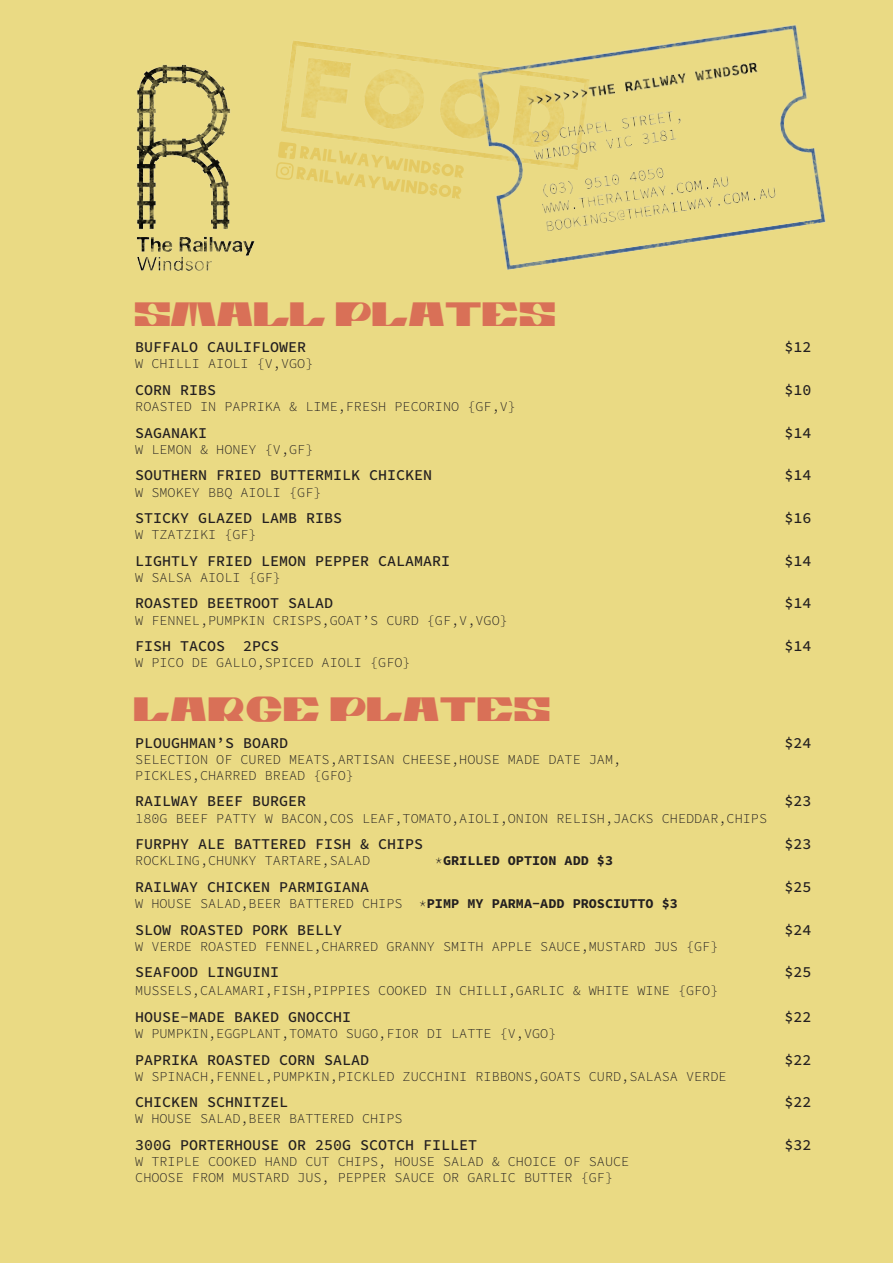
<style>
.page{position:relative;width:893px;height:1263px;background:#eada84}
.page>*{position:absolute;margin:0;border:0;box-sizing:border-box;transform-origin:0 0}
.t1{font:27px "CHONKODISPLAY";color:#d97057}
.t2{font:15px "Source Code Variable";color:#231f20}
.t3{font:13.5px/16.2px "Source Code Variable";color:#231f20}
</style>
<div class="page">
<img style="left:136px;top:65px;width:119px;height:206px">
<img style="left:281px;top:41px;width:151px;height:101px">
<img style="left:432px;top:24px;width:394px;height:246px">
<svg style="left:276px;top:142px;width:188px;height:57px"></svg>
<h1 class="t1" style="left:135px;top:292px;width:424px">SMALL PLATES</h1>
<p class="t2" style="left:135px;top:336px;width:173px">BUFFALO CAULIFLOWER</p>
<p class="t2" style="left:784px;top:336px;width:28px">$12</p>
<p class="t3" style="left:135px;top:356px;width:180px">W CHILLI AIOLI {V,VGO}</p>
<p class="t2" style="left:135px;top:379px;width:82px">CORN RIBS</p>
<p class="t2" style="left:784px;top:379px;width:28px">$10</p>
<p class="t3" style="left:135px;top:399px;width:382px">ROASTED IN PAPRIKA &amp; LIME,FRESH PECORINO {GF,V}</p>
<p class="t2" style="left:135px;top:422px;width:73px">SAGANAKI</p>
<p class="t2" style="left:784px;top:422px;width:28px">$14</p>
<p class="t3" style="left:135px;top:442px;width:180px">W LEMON &amp; HONEY {V,GF}</p>
<p class="t2" style="left:135px;top:464px;width:299px">SOUTHERN FRIED BUTTERMILK CHICKEN</p>
<p class="t2" style="left:784px;top:464px;width:28px">$14</p>
<p class="t3" style="left:135px;top:484px;width:188px">W SMOKEY BBQ AIOLI {GF}</p>
<p class="t2" style="left:135px;top:507px;width:209px">STICKY GLAZED LAMB RIBS</p>
<p class="t2" style="left:784px;top:507px;width:28px">$16</p>
<p class="t3" style="left:135px;top:527px;width:123px">W TZATZIKI {GF}</p>
<p class="t2" style="left:135px;top:550px;width:317px">LIGHTLY FRIED LEMON PEPPER CALAMARI</p>
<p class="t2" style="left:784px;top:550px;width:28px">$14</p>
<p class="t3" style="left:135px;top:570px;width:147px">W SALSA AIOLI {GF}</p>
<p class="t2" style="left:135px;top:592px;width:200px">ROASTED BEETROOT SALAD</p>
<p class="t2" style="left:784px;top:592px;width:28px">$14</p>
<p class="t3" style="left:135px;top:612px;width:374px">W FENNEL,PUMPKIN CRISPS,GOAT’S CURD {GF,V,VGO}</p>
<p class="t2" style="left:135px;top:635px;width:146px">FISH TACOS 2PCS</p>
<p class="t2" style="left:784px;top:635px;width:28px">$14</p>
<p class="t3" style="left:135px;top:655px;width:277px">W PICO DE GALLO,SPICED AIOLI {GFO}</p>
<h1 class="t1" style="left:135px;top:687px;width:419px">LARGE PLATES</h1>
<p class="t2" style="left:135px;top:732px;width:154px">PLOUGHMAN’S BOARD</p>
<p class="t2" style="left:784px;top:732px;width:28px">$24</p>
<p class="t3" style="left:135px;top:751px;width:488px">SELECTION OF CURED MEATS,ARTISAN CHEESE,HOUSE MADE DATE JAM,<br>PICKLES,CHARRED BREAD {GFO}</p>
<p class="t2" style="left:135px;top:790px;width:173px">RAILWAY BEEF BURGER</p>
<p class="t2" style="left:784px;top:790px;width:28px">$23</p>
<p class="t3" style="left:135px;top:810px;width:633px">180G BEEF PATTY W BACON,COS LEAF,TOMATO,AIOLI,ONION RELISH,JACKS CHEDDAR,CHIPS</p>
<p class="t2" style="left:135px;top:833px;width:290px">FURPHY ALE BATTERED FISH &amp; CHIPS</p>
<p class="t2" style="left:784px;top:833px;width:28px">$23</p>
<p class="t3" style="left:135px;top:853px;width:236px">ROCKLING,CHUNKY TARTARE,SALAD</p>
<p class="t3" style="left:435px;top:853px;width:180px">*GRILLED OPTION ADD $3</p>
<p class="t2" style="left:135px;top:876px;width:236px">RAILWAY CHICKEN PARMIGIANA</p>
<p class="t2" style="left:784px;top:876px;width:28px">$25</p>
<p class="t3" style="left:135px;top:896px;width:544px">W HOUSE SALAD,BEER BATTERED CHIPS *PIMP MY PARMA-ADD PROSCIUTTO $3</p>
<p class="t2" style="left:135px;top:919px;width:209px">SLOW ROASTED PORK BELLY</p>
<p class="t2" style="left:784px;top:919px;width:28px">$24</p>
<p class="t3" style="left:135px;top:938px;width:585px">W VERDE ROASTED FENNEL,CHARRED GRANNY SMITH APPLE SAUCE,MUSTARD JUS {GF}</p>
<p class="t2" style="left:135px;top:961px;width:146px">SEAFOOD LINGUINI</p>
<p class="t2" style="left:784px;top:961px;width:28px">$25</p>
<p class="t3" style="left:135px;top:983px;width:585px">MUSSELS,CALAMARI,FISH,PIPPIES COOKED IN CHILLI,GARLIC &amp; WHITE WINE {GFO}</p>
<p class="t2" style="left:135px;top:1006px;width:218px">HOUSE-MADE BAKED GNOCCHI</p>
<p class="t2" style="left:784px;top:1006px;width:28px">$22</p>
<p class="t3" style="left:135px;top:1026px;width:423px">W PUMPKIN,EGGPLANT,TOMATO SUGO,FIOR DI LATTE {V,VGO}</p>
<p class="t2" style="left:135px;top:1048px;width:236px">PAPRIKA ROASTED CORN SALAD</p>
<p class="t2" style="left:784px;top:1048px;width:28px">$22</p>
<p class="t3" style="left:135px;top:1068px;width:593px">W SPINACH,FENNEL,PUMPKIN,PICKLED ZUCCHINI RIBBONS,GOATS CURD,SALASA VERDE</p>
<p class="t2" style="left:135px;top:1091px;width:155px">CHICKEN SCHNITZEL</p>
<p class="t2" style="left:784px;top:1091px;width:28px">$22</p>
<p class="t3" style="left:135px;top:1111px;width:269px">W HOUSE SALAD,BEER BATTERED CHIPS</p>
<p class="t2" style="left:135px;top:1134px;width:344px">300G PORTERHOUSE OR 250G SCOTCH FILLET</p>
<p class="t2" style="left:784px;top:1134px;width:28px">$32</p>
<p class="t3" style="left:135px;top:1154px;width:496px">W TRIPLE COOKED HAND CUT CHIPS, HOUSE SALAD &amp; CHOICE OF SAUCE<br>CHOOSE FROM MUSTARD JUS, PEPPER SAUCE OR GARLIC BUTTER {GF}</p>
</div>
